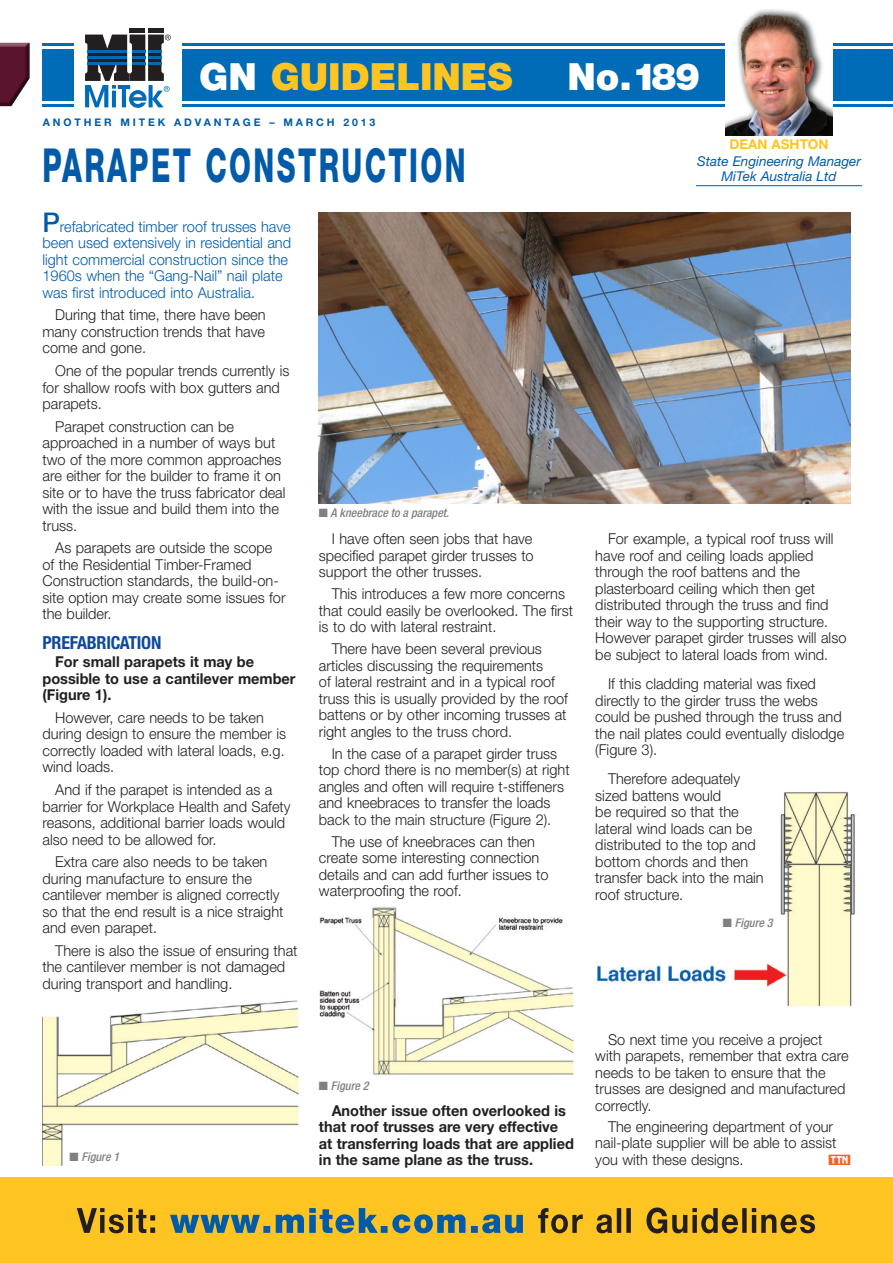
<style>
.page{position:relative;width:893px;height:1263px;background:#fff}
.page>*{position:absolute;margin:0;border:0;box-sizing:border-box;transform-origin:0 0}
.GN-Heading{font:800 46.95px "Helvetica Neue LT Std";letter-spacing:.085em;color:#015ba9;scale:.6 1}
.t1{font:900 37.5px "Helvetica Neue LT Std";color:#fec422}
.t2{font:900 37.5px "Helvetica Neue LT Std";color:#fff}
.Subhead-TTN{font:700 condensed 18px "Helvetica Neue LT Std";letter-spacing:-.015em;color:#0f499d}
.GN-Body_Text{font:300 15px/16.5px "Helvetica Neue LT Std";color:#231f20}
.GN_Bold{font:700 15px/16.5px "Helvetica Neue LT Std";color:#231f20}
.GN-First_Para{font:300 15px/16.5px "Helvetica Neue LT Std";color:#015ba9}
.GN-Body_Text-2{font:15px "TTN";color:#f26427}
.GN_Details{font:italic 13.5px/15px "Helvetica Neue LT Std";color:#015ba9;text-align:center}
.GN_By_Line{font:700 13.5px "Helvetica Neue LT Std";color:#fec422}
.Caption-TTN{font:italic 500 condensed 12px "Helvetica Neue LT Std";color:#808083}
._300th_Edition_Numer{font:700 10.5px "Helvetica Neue LT Std";letter-spacing:.27em;color:#015ba9}
.s1{color:#fff}
.s2{font-family:"Helvetica Neue";font-weight:500;font-size:27px}
</style>
<div class="page">
<img style="left:596px;top:792px;width:259px;height:215px">
<img style="left:43px;top:1000px;width:256px;height:165px">
<img style="left:319px;top:907px;width:255px;height:168px">
<img style="left:319px;top:213px;width:531px;height:290px">
<div style="left:43px;top:50px;width:850px;height:51px;background:#006bb6"></div>
<hr style="left:43px;top:104px;width:850px;height:3px;background:#006bb6">
<hr style="left:43px;top:43px;width:850px;height:3px;background:#006bb6">
<div style="left:0;top:40px;width:32px;height:66px;background:#231f20;opacity:.75"></div>
<div style="left:74px;top:27px;width:108px;height:84px;background:#fff"></div>
<hr style="left:130px;top:29px;width:15px;height:4px;background:#231f20">
<hr style="left:148px;top:29px;width:16px;height:4px;background:#231f20">
<svg style="left:85px;top:35px;width:86px;height:73px"></svg>
<div style="left:0;top:1178px;width:893px;height:85px;background:#fec422"></div>
<svg style="left:538px;top:1207px;width:277px;height:26px"></svg>
<svg style="left:170px;top:1208px;width:353px;height:25px"></svg>
<svg style="left:77px;top:1208px;width:78px;height:25px"></svg>
<img style="left:725px;top:9px;width:108px;height:127px">
<hr style="left:696px;top:185px;width:166px;height:1px;background:#015ba9">
<p class="t1" style="left:199px;top:54px;width:315px"><span class="s1">GN</span> GUIDELINES</p>
<p class="t2" style="left:567px;top:54px;width:134px">No.189</p>
<p class="_300th_Edition_Numer" style="left:43px;top:116px;width:334px">ANOTHER MITEK ADVANTAGE – MARCH 2013</p>
<p class="GN-Heading" style="left:43px;top:138px;width:707px">PARAPET CONSTRUCTION</p>
<p class="GN-First_Para" style="left:43px;top:218px;width:250px"><span class="s2">P</span>refabricated timber roof trusses have been used extensively in residential and light commercial construction since the 1960s when the “Gang-Nail” nail plate was first introduced into Australia.</p>
<p class="GN-Body_Text" style="left:43px;top:307px;width:225px;text-align:justify;text-indent:13px">During that time, there have been many construction trends that have come and gone.</p>
<p class="GN-Body_Text" style="left:43px;top:362px;width:248px;text-indent:13px">One of the popular trends currently is for shallow roofs with box gutters and parapets.</p>
<p class="GN-Body_Text" style="left:43px;top:418px;width:244px;text-indent:13px">Parapet construction can be approached in a number of ways but two of the more common approaches are either for the builder to frame it on site or to have the truss fabricator deal with the issue and build them into the truss.</p>
<p class="GN-Body_Text" style="left:43px;top:539px;width:245px;text-indent:13px">As parapets are outside the scope of the Residential Timber-Framed<br>Construction standards, the build-on&shy;site option may create some issues for the builder.</p>
<p class="Subhead-TTN" style="left:43px;top:632px;width:120px">PREFABRICATION</p>
<p class="GN_Bold" style="left:43px;top:653px;width:255px;text-indent:13px">For small parapets it may be possible to use a cantilever member (Figure 1).</p>
<p class="GN-Body_Text" style="left:43px;top:709px;width:245px;text-indent:13px">However, care needs to be taken during design to ensure the member is correctly loaded with lateral loads, e.g. wind loads.</p>
<p class="GN-Body_Text" style="left:43px;top:781px;width:250px;text-indent:13px">And if the parapet is intended as a barrier for Workplace Health and Safety reasons, additional barrier loads would also need to be allowed for.</p>
<p class="GN-Body_Text" style="left:43px;top:853px;width:242px;text-indent:13px">Extra care also needs to be taken during manufacture to ensure the cantilever member is aligned correctly so that the end result is a nice straight and even parapet.</p>
<p class="GN-Body_Text" style="left:43px;top:942px;width:257px;text-indent:13px">There is also the issue of ensuring that the cantilever member is not damaged during transport and handling.</p>
<p class="Caption-TTN" style="left:319px;top:505px;width:132px">■ A kneebrace to a parapet.</p>
<p class="GN-Body_Text" style="left:319px;top:530px;width:216px;text-align:justify;text-indent:13px">I have often seen jobs that have specified parapet girder trusses to support the other trusses.</p>
<p class="GN-Body_Text" style="left:319px;top:585px;width:256px;text-indent:13px">This introduces a few more concerns that could easily be overlooked. The first is to do with lateral restraint.</p>
<p class="GN-Body_Text" style="left:319px;top:640px;width:251px;text-indent:13px">There have been several previous articles discussing the requirements<br>of lateral restraint and in a typical roof truss this is usually provided by the roof battens or by other incoming trusses at right angles to the truss chord.</p>
<p class="GN-Body_Text" style="left:319px;top:745px;width:252px;text-indent:13px">In the case of a parapet girder truss top chord there is no member(s) at right angles and often will require t-stiffeners and kneebraces to transfer the loads back to the main structure (Figure 2).</p>
<p class="GN-Body_Text" style="left:319px;top:833px;width:231px;text-indent:13px">The use of kneebraces can then create some interesting connection details and can add further issues to waterproofing the roof.</p>
<p class="Caption-TTN" style="left:70px;top:1150px;width:51px">■ Figure 1</p>
<p class="Caption-TTN" style="left:319px;top:1078px;width:51px">■ Figure 2</p>
<p class="GN_Bold" style="left:319px;top:1102px;width:257px;text-indent:13px">Another issue often overlooked is that roof trusses are very effective at transferring loads that are applied in the same plane as the truss.</p>
<p class="GN_By_Line" style="left:729px;top:136px;width:100px">DEAN ASHTON</p>
<p class="GN_Details" style="left:697px;top:154px;width:165px">State Engineering Manager<br>MiTek Australia Ltd</p>
<p class="GN-Body_Text" style="left:595px;top:530px;width:253px;text-indent:13px">For example, a typical roof truss will have roof and ceiling loads applied through the roof battens and the plasterboard ceiling which then get distributed through the truss and find their way to the supporting structure.<br>However parapet girder trusses will also be subject to lateral loads from wind.</p>
<p class="GN-Body_Text" style="left:595px;top:675px;width:250px;text-indent:13px">If this cladding material was fixed directly to the girder truss the webs could be pushed through the truss and the nail plates could eventually dislodge (Figure 3).</p>
<p class="GN-Body_Text" style="left:595px;top:770px;width:170px;text-indent:13px">Therefore adequately sized battens would<br>be required so that the lateral wind loads can be distributed to the top and bottom chords and then transfer back into the main roof structure.</p>
<p class="Caption-TTN" style="left:723px;top:916px;width:51px">■ Figure 3</p>
<p class="GN-Body_Text" style="left:595px;top:1031px;width:255px;text-indent:13px">So next time you receive a project with parapets, remember that extra care needs to be taken to ensure that the trusses are designed and manufactured correctly.</p>
<p class="GN-Body_Text" style="left:595px;top:1117px;width:243px;text-indent:13px">The engineering department of your nail-plate supplier will be able to assist you with these designs.</p>
<p class="GN-Body_Text-2" style="left:829px;top:1150px;width:23px">A</p>
</div>
